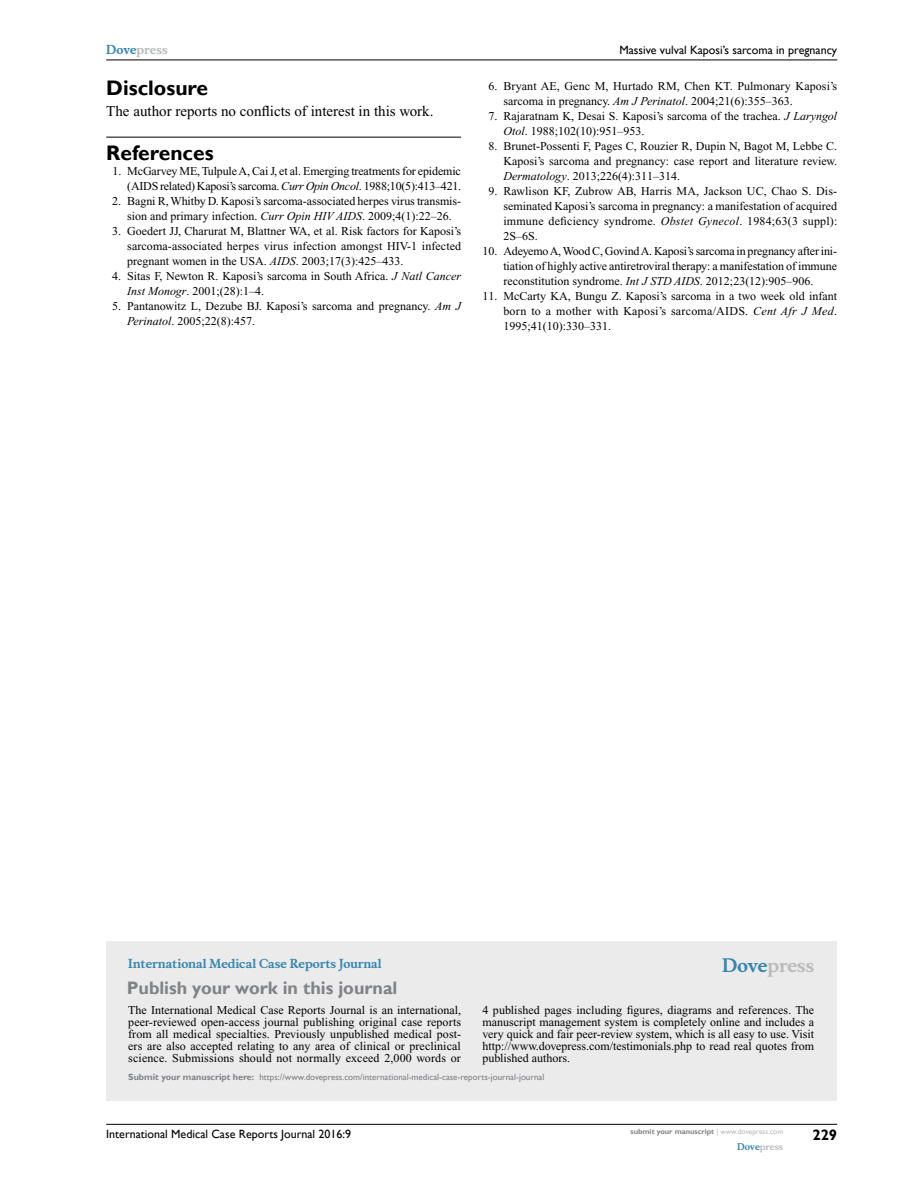
<style>
.page{position:relative;width:918px;height:1188px;background:#fff}
.page>*{position:absolute;margin:0;border:0;box-sizing:border-box;transform-origin:0 0}
.t1{font:700 21px "Gill Sans";color:#000}
.t2{font:700 18px "Gill Sans";color:#808285}
.t3{font:700 18px "Musee";color:#b8babc}
.t4{font:15px "Times New Roman";color:#000}
.t5{font:700 15px "Gill Sans";color:#000}
.t6{font:12px/15px "Times New Roman";color:#000;text-align:justify}
.t7{font:12px "Gill Sans";color:#000}
.t8{font:700 12px "Musee";color:#3785ad}
.t9{font:700 12px "Musee";color:#b8babc}
.t10{font:9px "Gill Sans";color:#808285}
.t11{font:700 9px "Musee";color:#b8babc}
.t12{font:700 7.5px "Gill Sans";color:#808285}
.s1{color:#3785ad}
.s2{font-style:italic}
.s3{font-weight:700}
.s4{font-weight:400;color:#b8babc}
</style>
<div class="page">
<div style="left:106px;top:941px;width:731px;height:159px;background:#ebebec"></div>
<hr style="left:106px;top:1124px;width:731px;height:1px;background:#000">
<hr style="left:106px;top:60px;width:731px;height:1px;background:#000">
<hr style="left:106px;top:137px;width:355px;height:1px;background:#000">
<p class="t9" style="left:106px;top:43px;width:63px"><span class="s1">Dove</span>press</p>
<h1 class="t1" style="left:106px;top:76px;width:103px">Disclosure</h1>
<p class="t4" style="left:106px;top:103px;width:329px">The author reports no conflicts of interest in this work.</p>
<h1 class="t1" style="left:106px;top:140px;width:109px">References</h1>
<p class="t6" style="left:113px;top:164px;width:350px;text-align:right">1. McGarvey ME, Tulpule A, Cai J, et al. Emerging treatments for epidemic (AIDS related) Kaposi’s sarcoma. <span class="s2">Curr Opin Oncol</span>. 1988;10(5):413–421.</p>
<p class="t6" style="left:112px;top:194px;width:350px;text-align:center">2. Bagni R, Whitby D. Kaposi’s sarcoma-associated herpes virus transmis&shy;sion and primary infection. <span class="s2">Curr Opin HIV AIDS</span>. 2009;4(1):22–26.</p>
<p class="t6" style="left:127px;top:224px;width:335px;text-indent:-15px">3. Goedert JJ, Charurat M, Blattner WA, et al. Risk factors for Kaposi’s sarcoma-associated herpes virus infection amongst HIV-1 infected pregnant women in the USA. <span class="s2">AIDS</span>. 2003;17(3):425–433.</p>
<p class="t6" style="left:127px;top:269px;width:335px;text-indent:-15px">4. Sitas F, Newton R. Kaposi’s sarcoma in South Africa. <span class="s2">J Natl Cancer<br>Inst Monogr</span>. 2001;(28):1–4.</p>
<p class="t6" style="left:127px;top:299px;width:335px;text-indent:-15px">5. Pantanowitz L, Dezube BJ. Kaposi’s sarcoma and pregnancy. <span class="s2">Am J<br>Perinatol</span>. 2005;22(8):457.</p>
<p class="t7" style="left:619px;top:43px;width:219px">Massive vulval Kaposi’s sarcoma in pregnancy</p>
<p class="t6" style="left:503px;top:79px;width:335px;text-indent:-15px">6. Bryant AE, Genc M, Hurtado RM, Chen KT. Pulmonary Kaposi’s sarcoma in pregnancy. <span class="s2">Am J Perinatol</span>. 2004;21(6):355–363.</p>
<p class="t6" style="left:503px;top:109px;width:335px;text-indent:-15px">7. Rajaratnam K, Desai S. Kaposi’s sarcoma of the trachea. <span class="s2">J Laryngol<br>Otol</span>. 1988;102(10):951–953.</p>
<p class="t6" style="left:503px;top:139px;width:335px;text-indent:-15px">8. Brunet-Possenti F, Pages C, Rouzier R, Dupin N, Bagot M, Lebbe C.<br>Kaposi’s sarcoma and pregnancy: case report and literature review.<br><span class="s2">Dermatology</span>. 2013;226(4):311–314.</p>
<p class="t6" style="left:503px;top:184px;width:336px;text-indent:-15px">9. Rawlison KF, Zubrow AB, Harris MA, Jackson UC, Chao S. Dis&shy;seminated Kaposi’s sarcoma in pregnancy: a manifestation of acquired immune deficiency syndrome. <span class="s2">Obstet Gynecol</span>. 1984;63(3 suppl):<br>2S–6S.</p>
<p class="t6" style="left:503px;top:244px;width:335px;text-indent:-21px">10. Adeyemo A, Wood C, Govind A. Kaposi’s sarcoma in pregnancy after ini&shy;tiation of highly active antiretroviral therapy: a manifestation of immune reconstitution syndrome. <span class="s2">Int J STD AIDS</span>. 2012;23(12):905–906.</p>
<p class="t6" style="left:503px;top:289px;width:335px;text-indent:-21px">11. McCarty KA, Bungu Z. Kaposi’s sarcoma in a two week old infant born to a mother with Kaposi’s sarcoma/AIDS. <span class="s2">Cent Afr J Med</span>.<br>1995;41(10):330–331.</p>
<p class="t8" style="left:128px;top:956px;width:255px">International Medical Case Reports Journal</p>
<h2 class="t2" style="left:127px;top:977px;width:272px">Publish your work in this journal</h2>
<h2 class="t3" style="left:722px;top:955px;width:94px"><span class="s1">Dove</span>press</h2>
<p class="t6" style="left:128px;top:1004px;width:334px;line-height:12px">The International Medical Case Reports Journal is an international, peer-reviewed open-access journal publishing original case reports from all medical specialties. Previously unpublished medical post&shy;ers are also accepted relating to any area of clinical or preclinical science. Submissions should not normally exceed 2,000 words or</p>
<p class="t6" style="left:482px;top:1004px;width:333px;line-height:12px">4 published pages including figures, diagrams and references. The manuscript management system is completely online and includes a very quick and fair peer-review system, which is all easy to use. Visit http://www.dovepress.com/testimonials.php to read real quotes from published authors.</p>
<p class="t10" style="left:128px;top:1072px;width:418px"><span class="s3">Submit your manuscript here:</span> https://www.dovepress.com/international-medical-case-reports-journal-journal</p>
<p class="t7" style="left:106px;top:1127px;width:246px">International Medical Case Reports Journal 2016:9</p>
<p class="t12" style="left:631px;top:1127px;width:154px">submit your manuscript <span class="s4">| www.dovepress.com</span></p>
<p class="t11" style="left:737px;top:1141px;width:48px"><span class="s1">Dove</span>press</p>
<p class="t5" style="left:812px;top:1126px;width:26px">229</p>
</div>
